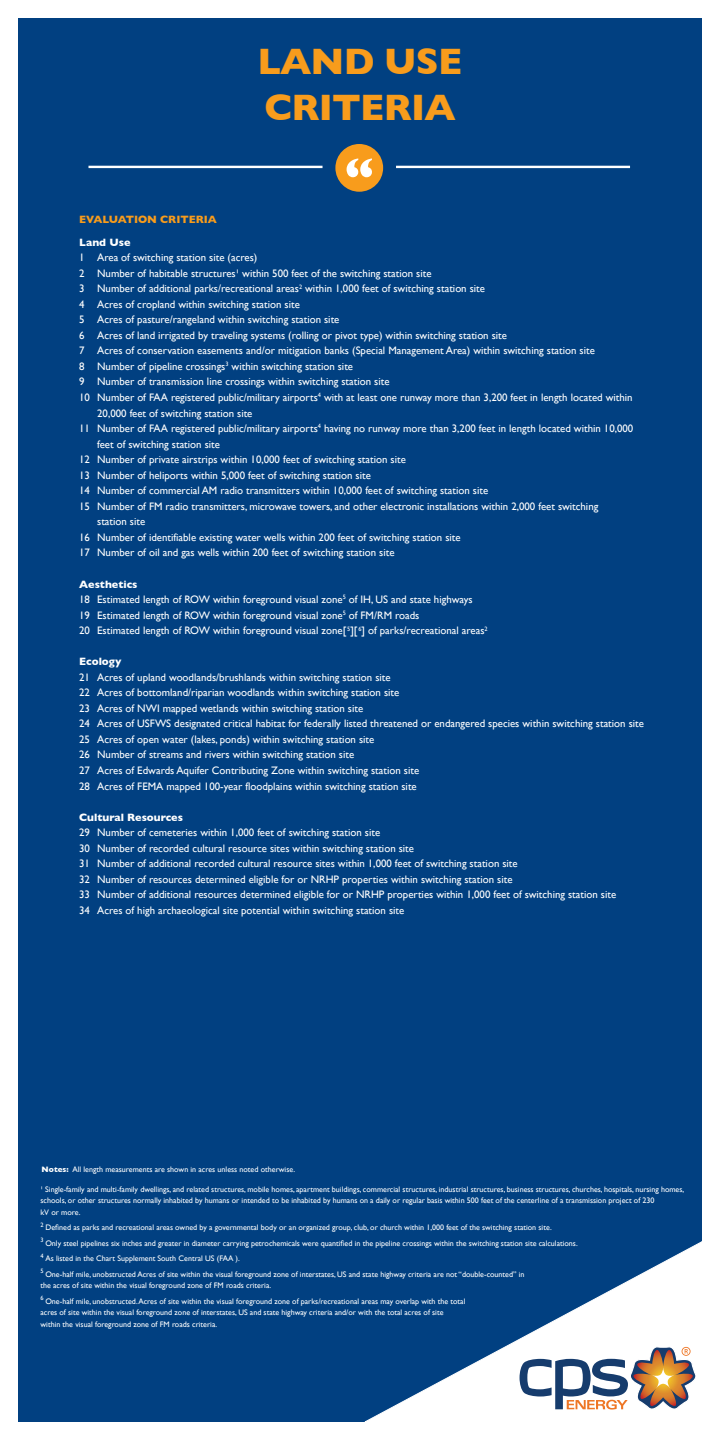
<style>
.page{position:relative;width:720px;height:1440px;background:#fff}
.page>*{position:absolute;margin:0;border:0;box-sizing:border-box;transform-origin:0 0}
.t1{font:700 37.5px "Gill Sans";letter-spacing:-.02em;color:#f89c1c}
.t2{font:10.85px "Gill Sans";color:#fff}
.t3{font:700 10.85px "Gill Sans";color:#fff}
.t4{font:700 10.85px "Gill Sans";color:#f89c1c}
.t5{font:8px/11.5px "Gill Sans";color:#fff}
.t6{font:6.3px "Gill Sans";color:#fff}
.s1{font-weight:700}
</style>
<div class="page">
<div style="left:18px;top:18px;width:684px;height:1404px;background:#014081"></div>
<div style="left:335px;top:144px;width:48px;height:48px;background:#f89c1c;border-radius:50%"></div>
<svg style="left:347px;top:158px;width:25px;height:19px"></svg>
<hr style="left:89px;top:166px;width:234px;height:2px;background:#fff">
<hr style="left:396px;top:166px;width:234px;height:2px;background:#fff">
<svg style="left:365px;top:1241px;width:337px;height:181px"></svg>
<svg style="left:520px;top:1346px;width:176px;height:64px;background:#b9b2b0"></svg>
<p class="t1" style="left:258px;top:31px;width:206px">LAND USE</p>
<p class="t1" style="left:264px;top:77px;width:193px">CRITERIA</p>
<p class="t4" style="left:79px;top:211px;width:139px">EVALUATION CRITERIA</p>
<p class="t3" style="left:79px;top:233px;width:53px">Land Use</p>
<p class="t2" style="left:79px;top:251px;width:180px">1 Area of switching station site (acres)</p>
<p class="t2" style="left:79px;top:267px;width:354px">2 Number of habitable structures¹ within 500 feet of the switching station site</p>
<p class="t2" style="left:79px;top:282px;width:407px">3 Number of additional parks/recreational areas<sup>2</sup> within 1,000 feet of switching station site</p>
<p class="t2" style="left:79px;top:298px;width:222px">4 Acres of cropland within switching station site</p>
<p class="t2" style="left:79px;top:313px;width:262px">5 Acres of pasture/rangeland within switching station site</p>
<p class="t2" style="left:79px;top:329px;width:429px">6 Acres of land irrigated by traveling systems (rolling or pivot type) within switching station site</p>
<p class="t2" style="left:79px;top:344px;width:517px">7 Acres of conservation easements and/or mitigation banks (Special Management Area) within switching station site</p>
<p class="t2" style="left:79px;top:360px;width:275px">8 Number of pipeline crossings<sup>3</sup> within switching station site</p>
<p class="t2" style="left:79px;top:375px;width:312px">9 Number of transmission line crossings within switching station site</p>
<p class="t2" style="left:79px;top:391px;width:555px">10 Number of FAA registered public/military airports<sup>4</sup> with at least one runway more than 3,200 feet in length located within</p>
<p class="t2" style="left:97px;top:406px;width:157px">20,000 feet of switching station site</p>
<p class="t2" style="left:79px;top:422px;width:556px">11 Number of FAA registered public/military airports<sup>4</sup> having no runway more than 3,200 feet in length located within 10,000</p>
<p class="t2" style="left:97px;top:438px;width:124px">feet of switching station site</p>
<p class="t2" style="left:79px;top:453px;width:328px">12 Number of private airstrips within 10,000 feet of switching station site</p>
<p class="t2" style="left:79px;top:469px;width:293px">13 Number of heliports within 5,000 feet of switching station site</p>
<p class="t2" style="left:79px;top:484px;width:411px">14 Number of commercial AM radio transmitters within 10,000 feet of switching station site</p>
<p class="t2" style="left:79px;top:500px;width:521px">15 Number of FM radio transmitters, microwave towers, and other electronic installations within 2,000 feet switching</p>
<p class="t2" style="left:97px;top:515px;width:50px">station site</p>
<p class="t2" style="left:79px;top:531px;width:383px">16 Number of identifiable existing water wells within 200 feet of switching station site</p>
<p class="t2" style="left:79px;top:546px;width:317px">17 Number of oil and gas wells within 200 feet of switching station site</p>
<p class="t3" style="left:79px;top:575px;width:60px">Aesthetics</p>
<p class="t2" style="left:79px;top:593px;width:395px">18 Estimated length of ROW within foreground visual zone<sup>5</sup> of IH, US and state highways</p>
<p class="t2" style="left:79px;top:609px;width:342px">19 Estimated length of ROW within foreground visual zone<sup>5</sup> of FM/RM roads</p>
<p class="t2" style="left:79px;top:624px;width:410px">20 Estimated length of ROW within foreground visual zone[ <sup>5</sup>][ <sup>6</sup>] of parks/recreational areas<sup>2</sup></p>
<p class="t3" style="left:79px;top:653px;width:44px">Ecology</p>
<p class="t2" style="left:79px;top:671px;width:313px">21 Acres of upland woodlands/brushlands within switching station site</p>
<p class="t2" style="left:79px;top:686px;width:322px">22 Acres of bottomland/riparian woodlands within switching station site</p>
<p class="t2" style="left:79px;top:702px;width:286px">23 Acres of NWI mapped wetlands within switching station site</p>
<p class="t2" style="left:79px;top:717px;width:566px">24 Acres of USFWS designated critical habitat for federally listed threatened or endangered species within switching station site</p>
<p class="t2" style="left:79px;top:733px;width:297px">25 Acres of open water (lakes, ponds) within switching station site</p>
<p class="t2" style="left:79px;top:748px;width:277px">26 Number of streams and rivers within switching station site</p>
<p class="t2" style="left:79px;top:764px;width:342px">27 Acres of Edwards Aquifer Contributing Zone within switching station site</p>
<p class="t2" style="left:79px;top:780px;width:339px">28 Acres of FEMA mapped 100-year floodplains within switching station site</p>
<p class="t3" style="left:79px;top:808px;width:105px">Cultural Resources</p>
<p class="t2" style="left:79px;top:826px;width:303px">29 Number of cemeteries within 1,000 feet of switching station site</p>
<p class="t2" style="left:79px;top:842px;width:336px">30 Number of recorded cultural resource sites within switching station site</p>
<p class="t2" style="left:79px;top:857px;width:440px">31 Number of additional recorded cultural resource sites within 1,000 feet of switching station site</p>
<p class="t2" style="left:79px;top:873px;width:435px">32 Number of resources determined eligible for or NRHP properties within switching station site</p>
<p class="t2" style="left:79px;top:888px;width:539px">33 Number of additional resources determined eligible for or NRHP properties within 1,000 feet of switching station site</p>
<p class="t2" style="left:79px;top:904px;width:327px">34 Acres of high archaeological site potential within switching station site</p>
<p class="t5" style="left:42px;top:1163px;width:255px"><span class="s1">Notes:</span> All length measurements are shown in acres unless noted otherwise.</p>
<p class="t5" style="left:40px;top:1183px;width:645px">¹ Single-family and multi-family dwellings, and related structures, mobile homes, apartment buildings, commercial structures, industrial structures, business structures, churches, hospitals, nursing homes, schools, or other structures normally inhabited by humans or intended to be inhabited by humans on a daily or regular basis within 500 feet of the centerline of a transmission project of 230<br>kV or more.</p>
<p class="t6" style="left:40px;top:1221px;width:5px">2</p>
<p class="t5" style="left:45px;top:1222px;width:508px">Defined as parks and recreational areas owned by a governmental body or an organized group, club, or church within 1,000 feet of the switching station site.</p>
<p class="t6" style="left:40px;top:1236px;width:5px">3</p>
<p class="t5" style="left:45px;top:1237px;width:534px">Only steel pipelines six inches and greater in diameter carrying petrochemicals were quantified in the pipeline crossings within the switching station site calculations.</p>
<p class="t6" style="left:40px;top:1252px;width:5px">4</p>
<p class="t5" style="left:45px;top:1253px;width:196px">As listed in the Chart Supplement South Central US (FAA ).</p>
<p class="t6" style="left:40px;top:1267px;width:5px">5</p>
<p class="t5" style="left:40px;top:1268px;width:486px;text-indent:5px">One-half mile, unobstructed Acres of site within the visual foreground zone of interstates, US and state highway criteria are not “double-counted” in the acres of site within the visual foreground zone of FM roads criteria.</p>
<p class="t6" style="left:40px;top:1295px;width:5px">6</p>
<p class="t5" style="left:40px;top:1295px;width:426px;text-indent:5px">One-half mile, unobstructed. Acres of site within the visual foreground zone of parks/recreational areas may overlap with the total acres of site within the visual foreground zone of interstates, US and state highway criteria and/or with the total acres of site within the visual foreground zone of FM roads criteria.</p>
</div>
